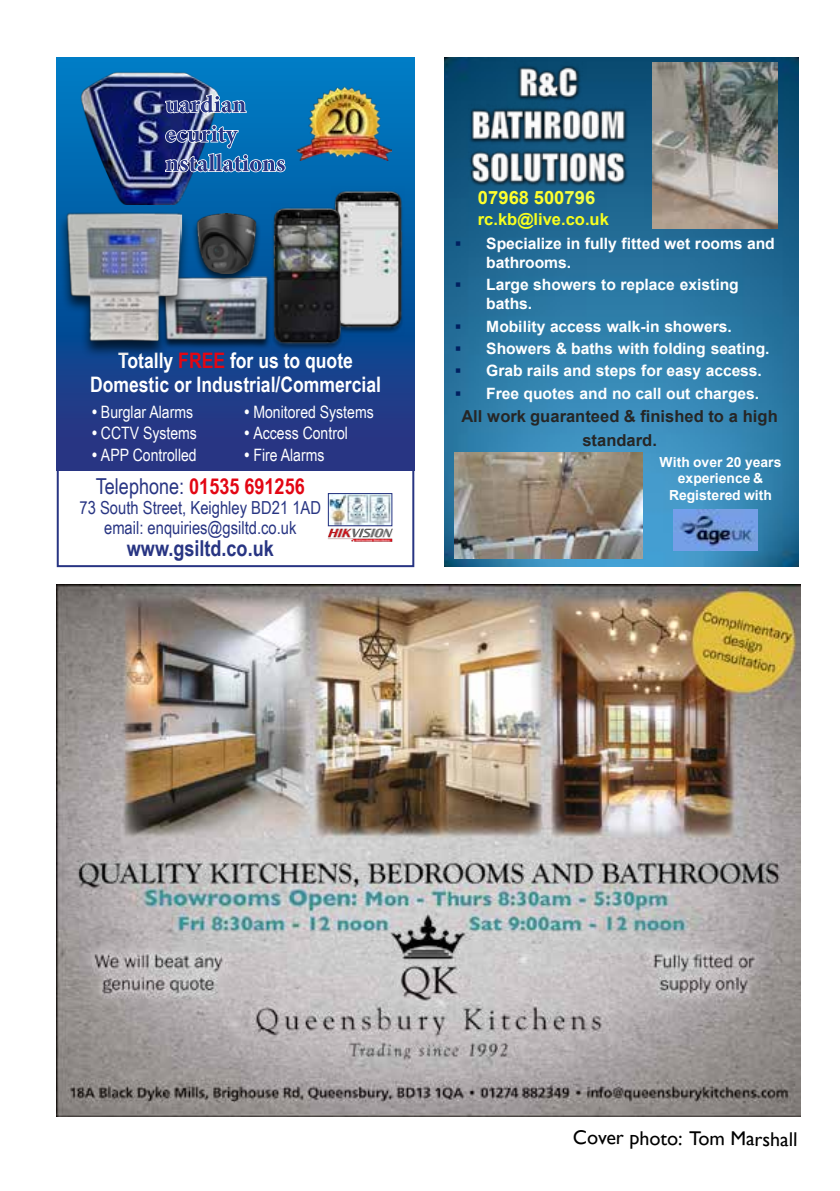
<style>
.page{position:relative;width:840px;height:1191px;background:#fff}
.page>*{position:absolute;margin:0;border:0;box-sizing:border-box;transform-origin:0 0}
.t1{font:700 22px "Arial Narrow";color:#e30613}
.t2{font:700 22px "Arial Narrow";color:#283583}
.t3{font:700 21.4px/23.4px "Arial Narrow";color:#fff;text-align:center}
.t4{font:20px "Gill Sans";color:#000}
.t5{font:700 18.4px "Arial";letter-spacing:.005em;color:#ffff2d}
.t6{font:18px/20px "Arial Narrow";color:#283583;text-align:center}
.t7{font:17px "Arial Narrow";color:#fff}
.t8{font:700 16.4px/23.8px "Arial";color:#262626;text-align:center}
.t9{font:700 16.4px "Arial";color:#f8ff1f}
.t10{font:700 15.6px/18.6px "Arial";letter-spacing:-.005em;color:#fff}
.t11{font:700 13.8px/16.4px "Arial";color:#fff;text-align:center}
.s1{color:#e30613}
.s2{font-weight:700}
.s3{font-weight:400;color:#283583}
.s4{color:#f5ff45}
.s5{color:#002060}
</style>
<div class="page">
<img style="left:56px;top:584px;width:743px;height:532px">
<div style="left:57px;top:58px;width:357px;height:412px;background:linear-gradient(to bottom,#007ec5,#1e307d)"></div>
<img style="left:78px;top:71px;width:145px;height:134px">
<svg style="left:164px;top:124px;width:122px;height:49px;background:#366eab"></svg>
<svg style="left:164px;top:93px;width:83px;height:22px;background:#506ea6"></svg>
<img style="left:297px;top:86px;width:94px;height:75px">
<div style="left:159px;top:276px;width:113px;height:73px;background:#000;opacity:.66"></div>
<img style="left:190px;top:276px;width:81px;height:67px">
<div style="left:191px;top:213px;width:70px;height:72px;background:#000;opacity:.66"></div>
<img style="left:194px;top:213px;width:65px;height:61px">
<img style="left:331px;top:187px;width:73px;height:150px">
<img style="left:271px;top:203px;width:73px;height:150px">
<img style="left:329px;top:495px;width:61px;height:29px">
<div style="left:327px;top:493px;width:65px;height:33px;border:1px solid #283583"></div>
<img style="left:328px;top:526px;width:65px;height:15px">
<div style="left:58px;top:212px;width:132px;height:146px;background:#000;opacity:.66"></div>
<img style="left:64px;top:209px;width:118px;height:134px">
<svg style="left:444px;top:57px;width:354px;height:509px;background:#2c78a4"></svg>
<img style="left:445px;top:57px;width:212px;height:136px">
<img style="left:673px;top:509px;width:83px;height:42px">
<img style="left:652px;top:63px;width:125px;height:166px">
<img style="left:454px;top:453px;width:188px;height:105px">
<h2 class="t3" style="left:90px;top:348px;width:292px">Totally <span class="s1">FREE</span> for us to quote<br>Domestic or Industrial/Commercial</h2>
<p class="t7" style="left:92px;top:399px;width:102px"><span class="s2">•</span> Burglar Alarms</p>
<p class="t7" style="left:92px;top:421px;width:106px"><span class="s2">•</span> CCTV Systems</p>
<p class="t7" style="left:92px;top:442px;width:106px"><span class="s2">•</span> APP Controlled</p>
<p class="t7" style="left:244px;top:399px;width:130px"><span class="s2">•</span> Monitored Systems</p>
<p class="t7" style="left:244px;top:421px;width:105px"><span class="s2">•</span> Access Control</p>
<p class="t7" style="left:244px;top:442px;width:81px"><span class="s2">•</span> Fire Alarms</p>
<h1 class="t1" style="left:96px;top:470px;width:210px"><span class="s3">Telephone:</span> 01535 691256</h1>
<p class="t6" style="left:80px;top:497px;width:243px">73 South Street, Keighley BD21 1AD email: enquiries@gsiltd.co.uk</p>
<h1 class="t2" style="left:127px;top:532px;width:148px">www.gsiltd.co.uk</h1>
<p class="t5" style="left:477px;top:186px;width:119px">07968 500<span class="s4">796</span></p>
<p class="t9" style="left:477px;top:208px;width:132px">rc.kb@live.co.uk</p>
<p class="t10" style="left:486px;top:235px;width:290px;text-indent:-32px"><span class="s5">▪</span> Specialize in fully fitted wet rooms and bathrooms.</p>
<p class="t10" style="left:486px;top:276px;width:254px;text-indent:-32px"><span class="s5">▪</span> Large showers to replace existing baths.</p>
<p class="t10" style="left:454px;top:317px;width:278px"><span class="s5">▪</span> Mobility access walk-in showers.</p>
<p class="t10" style="left:454px;top:340px;width:316px"><span class="s5">▪</span> Showers &amp; baths with folding seating.</p>
<p class="t10" style="left:454px;top:362px;width:308px"><span class="s5">▪</span> Grab rails and steps for easy access.</p>
<p class="t10" style="left:454px;top:384px;width:305px"><span class="s5">▪</span> Free quotes and no call out charges.</p>
<p class="t8" style="left:461px;top:405px;width:317px">All work guaranteed &amp; finished to a high standard.</p>
<p class="t11" style="left:659px;top:454px;width:123px">With over 20 years experience &amp;<br>Registered with</p>
<p class="t4" style="left:573px;top:1124px;width:226px;rotate:1deg">Cover photo: Tom Marshall</p>
</div>
